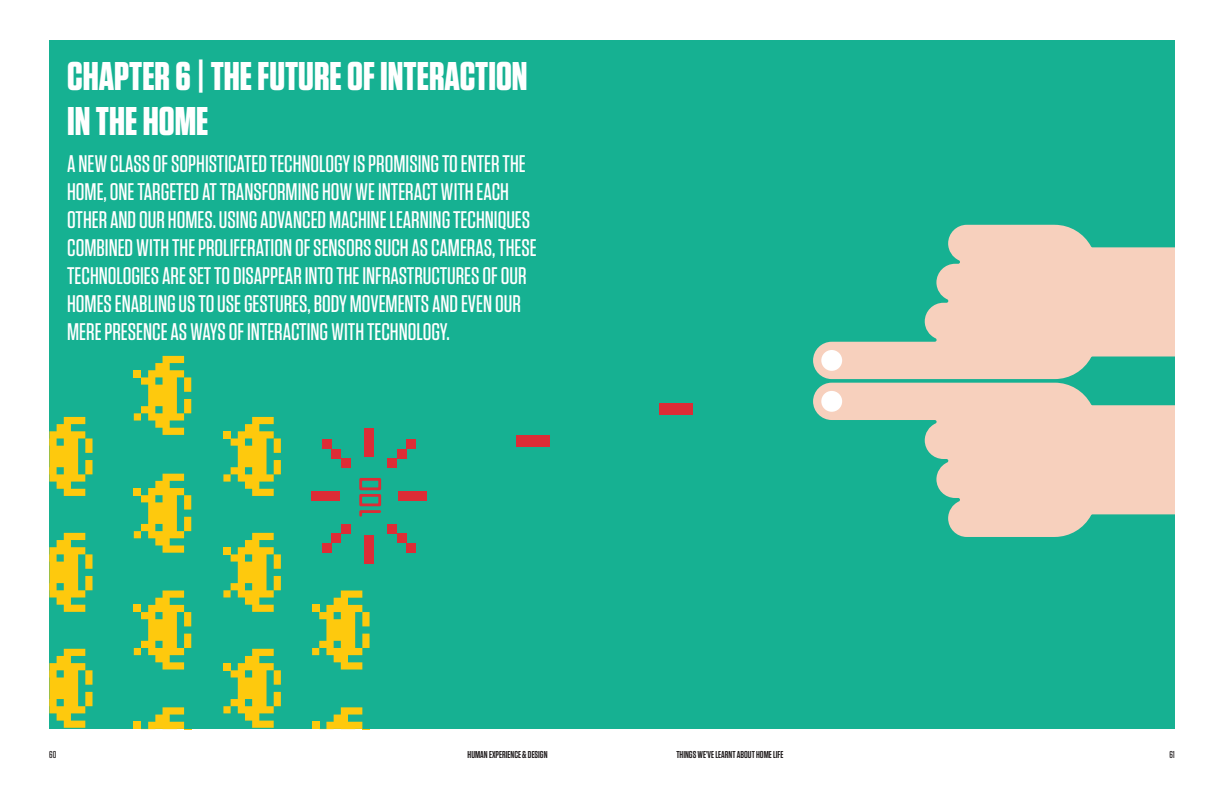
<style>
.page{position:relative;width:1224px;height:792px;background:#fff}
.page>*{position:absolute;margin:0;border:0;box-sizing:border-box;transform-origin:0 0}
.Chapter{font:700 40px/45px "Tungsten";color:#fff}
.Chapter_Intro{font:500 24px/28px "Tungsten";color:#fff}
.t1{font:600 10px "Tungsten";color:#231f20}
.t2{font:500 10px "Tungsten";color:#231f20}
</style>
<div class="page">
<div style="left:49px;top:40px;width:1126px;height:689px;background:#16b192"></div>
<svg style="left:223px;top:649px;width:58px;height:79px"></svg>
<svg style="left:223px;top:533px;width:58px;height:79px"></svg>
<svg style="left:223px;top:417px;width:58px;height:79px"></svg>
<svg style="left:49px;top:649px;width:44px;height:79px"></svg>
<svg style="left:49px;top:533px;width:44px;height:79px"></svg>
<svg style="left:49px;top:417px;width:44px;height:79px"></svg>
<div style="left:134px;top:722px;width:7px;height:7px;background:#fec90d"></div>
<svg style="left:141px;top:707px;width:50px;height:23px"></svg>
<svg style="left:134px;top:591px;width:57px;height:79px"></svg>
<svg style="left:134px;top:474px;width:57px;height:79px"></svg>
<svg style="left:134px;top:356px;width:57px;height:79px"></svg>
<div style="left:312px;top:722px;width:7px;height:7px;background:#fec90d"></div>
<svg style="left:319px;top:707px;width:51px;height:23px"></svg>
<svg style="left:312px;top:591px;width:58px;height:79px"></svg>
<div style="left:659px;top:404px;width:34px;height:11px;background:#dd2c36"></div>
<div style="left:516px;top:435px;width:34px;height:11px;background:#dd2c36"></div>
<div style="left:341px;top:459px;width:9px;height:9px;background:#dd2c36"></div>
<div style="left:330px;top:491px;width:9px;height:10px;background:#dd2c36"></div>
<div style="left:320px;top:491px;width:10px;height:10px;background:#dd2c36"></div>
<div style="left:311px;top:491px;width:9px;height:10px;background:#dd2c36"></div>
<div style="left:417px;top:491px;width:9px;height:10px;background:#dd2c36"></div>
<div style="left:407px;top:491px;width:10px;height:10px;background:#dd2c36"></div>
<div style="left:398px;top:491px;width:9px;height:10px;background:#dd2c36"></div>
<div style="left:331px;top:449px;width:10px;height:10px;background:#dd2c36"></div>
<div style="left:322px;top:440px;width:9px;height:9px;background:#dd2c36"></div>
<div style="left:387px;top:459px;width:10px;height:9px;background:#dd2c36"></div>
<div style="left:364px;top:448px;width:10px;height:9px;background:#dd2c36"></div>
<div style="left:364px;top:438px;width:10px;height:10px;background:#dd2c36"></div>
<div style="left:364px;top:429px;width:10px;height:9px;background:#dd2c36"></div>
<div style="left:397px;top:449px;width:9px;height:10px;background:#dd2c36"></div>
<div style="left:406px;top:440px;width:10px;height:9px;background:#dd2c36"></div>
<div style="left:387px;top:524px;width:10px;height:10px;background:#dd2c36"></div>
<div style="left:397px;top:534px;width:9px;height:9px;background:#dd2c36"></div>
<div style="left:406px;top:543px;width:10px;height:10px;background:#dd2c36"></div>
<div style="left:341px;top:524px;width:9px;height:10px;background:#dd2c36"></div>
<div style="left:364px;top:535px;width:10px;height:10px;background:#dd2c36"></div>
<div style="left:364px;top:545px;width:10px;height:9px;background:#dd2c36"></div>
<div style="left:364px;top:554px;width:10px;height:10px;background:#dd2c36"></div>
<div style="left:331px;top:534px;width:10px;height:9px;background:#dd2c36"></div>
<div style="left:322px;top:543px;width:9px;height:10px;background:#dd2c36"></div>
<div style="left:359px;top:478px;width:22px;height:12px;border:3px solid #dd2c36"></div>
<div style="left:359px;top:494px;width:22px;height:12px;border:3px solid #dd2c36"></div>
<svg style="left:359px;top:510px;width:22px;height:7px"></svg>
<svg style="left:813px;top:383px;width:362px;height:154px;fill:#f7d0bd"></svg>
<div style="left:821px;top:391px;width:21px;height:21px;background:#fff;border-radius:50%"></div>
<svg style="left:813px;top:225px;width:362px;height:154px;fill:#f7d0bd"></svg>
<div style="left:821px;top:350px;width:21px;height:21px;background:#fff;border-radius:50%"></div>
<p class="Chapter" style="left:67px;top:55px;width:462px">CHAPTER 6 | THE FUTURE OF INTERACTION<br>IN THE HOME</p>
<p class="Chapter_Intro" style="left:67px;top:150px;width:471px">A NEW CLASS OF SOPHISTICATED TECHNOLOGY IS PROMISING TO ENTER THE HOME, ONE TARGETED AT TRANSFORMING HOW WE INTERACT WITH EACH OTHER AND OUR HOMES. USING ADVANCED MACHINE LEARNING TECHNIQUES COMBINED WITH THE PROLIFERATION OF SENSORS SUCH AS CAMERAS, THESE TECHNOLOGIES ARE SET TO DISAPPEAR INTO THE INFRASTRUCTURES OF OUR HOMES ENABLING US TO USE GESTURES, BODY MOVEMENTS AND EVEN OUR MERE PRESENCE AS WAYS OF INTERACTING WITH TECHNOLOGY.</p>
<p class="t2" style="left:49px;top:749px;width:9px">60</p>
<p class="t1" style="left:468px;top:749px;width:82px">HUMAN EXPERIENCE &amp; DESIGN</p>
<p class="t1" style="left:676px;top:749px;width:109px">THINGS WE’VE LEARNT ABOUT HOME LIFE</p>
<p class="t2" style="left:1169px;top:749px;width:7px">61</p>
</div>
